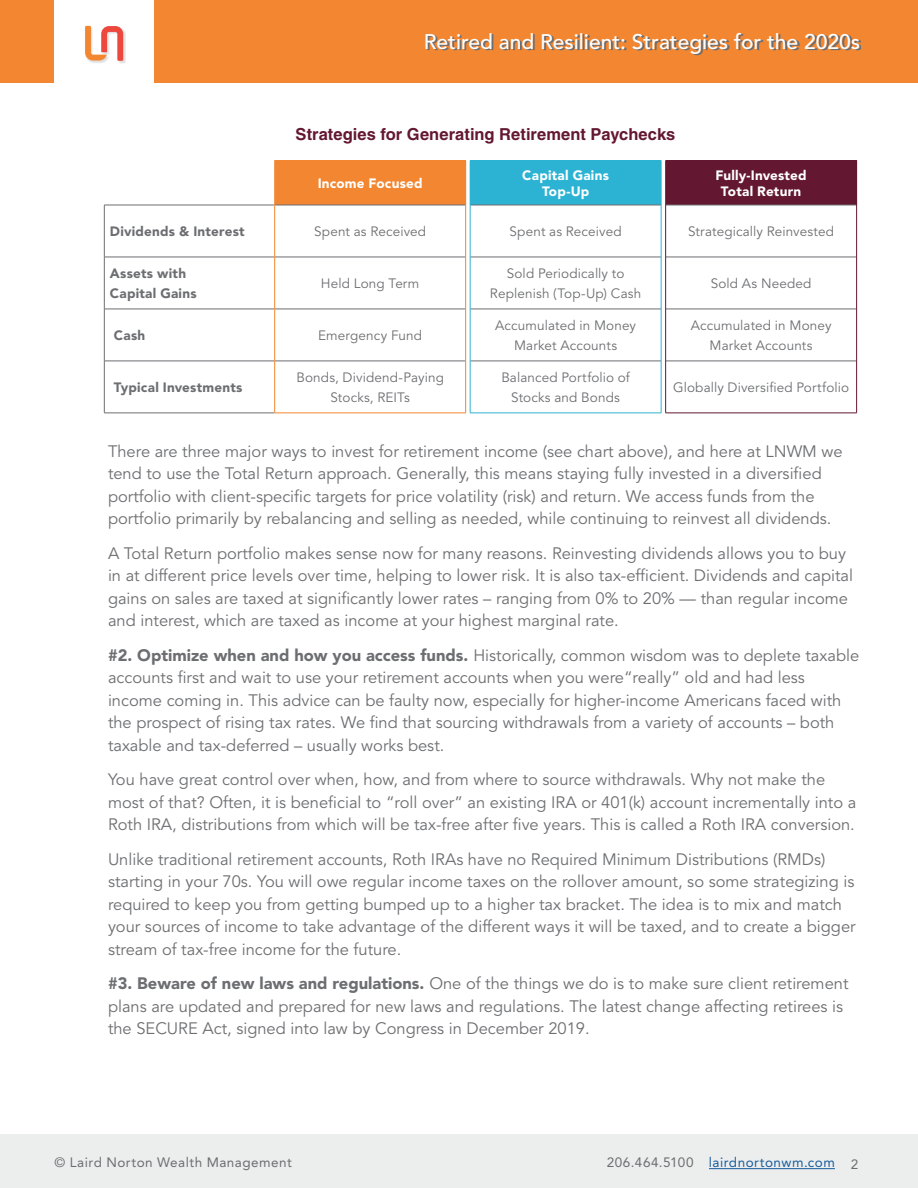
<style>
.page{position:relative;width:918px;height:1188px;background:#fff}
.page>*{position:absolute;margin:0;border:0;box-sizing:border-box;transform-origin:0 0}
.t1{font:500 21px "Avenir LT Std";color:#fff}
.t2{font:16.5px/22.5px "Avenir LT Std";color:#6d6e71}
.t3{font:700 16.5px "Helvetica LT Std";letter-spacing:.005em;color:#631730}
.t4{font:13.5px/19.6px "Avenir LT Std";letter-spacing:.01em;color:#6d6e71;text-align:center}
.t5{font:900 13.5px/19.6px "Avenir LT Std";letter-spacing:.015em;color:#6d6e71}
.t6{font:900 13.5px/16.2px "Avenir LT Std";letter-spacing:.015em;color:#fff;text-align:center}
.t7{font:13.5px "Avenir LT Std";letter-spacing:.035em;color:#175d9e}
.t8{font:13.5px "Avenir LT Std";letter-spacing:.035em;color:#6c6d70}
.s1{font-weight:900}
.s2{color:#6c6d70}
</style>
<div class="page">
<div style="left:85px;top:26px;width:41px;height:38px;background:#231f20;opacity:.15"></div>
<svg style="left:85px;top:26px;width:38px;height:35px"></svg>
<div style="left:0;top:0;width:54px;height:83px;background:#f38630"></div>
<div style="left:154px;top:0;width:764px;height:83px;background:#f38630"></div>
<svg style="left:427px;top:34px;width:434px;height:21px"></svg>
<div style="left:0;top:1134px;width:918px;height:54px;background:#eceded"></div>
<hr style="left:709px;top:1168px;width:126px;height:1px;background:#175d9e">
<div style="left:275px;top:161px;width:191px;height:44px;background:#f38630"></div>
<div style="left:470px;top:161px;width:191px;height:44px;background:#2cb3d3"></div>
<div style="left:666px;top:161px;width:191px;height:44px;background:#631730"></div>
<hr style="left:104px;top:205px;width:1px;height:52px;background:#6d6e71">
<hr style="left:104px;top:257px;width:1px;height:52px;background:#6d6e71">
<hr style="left:104px;top:309px;width:170px;height:1px;background:#6d6e71">
<hr style="left:104px;top:309px;width:1px;height:52px;background:#6d6e71">
<hr style="left:275px;top:309px;width:190px;height:1px;background:#6d6e71">
<hr style="left:470px;top:309px;width:191px;height:1px;background:#6d6e71">
<hr style="left:666px;top:309px;width:190px;height:1px;background:#6d6e71">
<hr style="left:104px;top:361px;width:170px;height:1px;background:#6d6e71">
<hr style="left:104px;top:361px;width:1px;height:52px;background:#6d6e71">
<hr style="left:275px;top:361px;width:190px;height:1px;background:#6d6e71">
<hr style="left:470px;top:361px;width:191px;height:1px;background:#6d6e71">
<hr style="left:666px;top:361px;width:190px;height:1px;background:#6d6e71">
<hr style="left:104px;top:413px;width:170px;height:1px;background:#6d6e71">
<hr style="left:104px;top:205px;width:170px;height:1px;background:#6d6e71">
<hr style="left:275px;top:205px;width:190px;height:1px;background:#6d6e71">
<hr style="left:470px;top:205px;width:191px;height:1px;background:#6d6e71">
<hr style="left:666px;top:205px;width:190px;height:1px;background:#6d6e71">
<hr style="left:104px;top:257px;width:170px;height:1px;background:#6d6e71">
<hr style="left:275px;top:257px;width:190px;height:1px;background:#6d6e71">
<hr style="left:470px;top:257px;width:191px;height:1px;background:#6d6e71">
<hr style="left:666px;top:257px;width:190px;height:1px;background:#6d6e71">
<hr style="left:274px;top:160px;width:192px;height:1px;background:#f38630">
<hr style="left:274px;top:161px;width:1px;height:44px;background:#f38630">
<hr style="left:274px;top:205px;width:1px;height:52px;background:#f38630">
<hr style="left:465px;top:205px;width:1px;height:52px;background:#f38630">
<hr style="left:274px;top:257px;width:1px;height:52px;background:#f38630">
<hr style="left:465px;top:257px;width:1px;height:52px;background:#f38630">
<hr style="left:274px;top:309px;width:1px;height:52px;background:#f38630">
<hr style="left:465px;top:309px;width:1px;height:52px;background:#f38630">
<hr style="left:274px;top:361px;width:1px;height:52px;background:#f38630">
<hr style="left:465px;top:361px;width:1px;height:52px;background:#f38630">
<hr style="left:274px;top:413px;width:192px;height:1px;background:#f38630">
<hr style="left:470px;top:160px;width:191px;height:1px;background:#2cb3d3">
<hr style="left:661px;top:161px;width:1px;height:44px;background:#2cb3d3">
<hr style="left:470px;top:205px;width:1px;height:52px;background:#2cb3d3">
<hr style="left:661px;top:205px;width:1px;height:52px;background:#2cb3d3">
<hr style="left:470px;top:257px;width:1px;height:52px;background:#2cb3d3">
<hr style="left:661px;top:257px;width:1px;height:52px;background:#2cb3d3">
<hr style="left:470px;top:309px;width:1px;height:52px;background:#2cb3d3">
<hr style="left:661px;top:309px;width:1px;height:52px;background:#2cb3d3">
<hr style="left:470px;top:361px;width:1px;height:52px;background:#2cb3d3">
<hr style="left:661px;top:361px;width:1px;height:52px;background:#2cb3d3">
<hr style="left:470px;top:413px;width:191px;height:1px;background:#2cb3d3">
<hr style="left:665px;top:160px;width:192px;height:1px;background:#631730">
<hr style="left:665px;top:161px;width:1px;height:44px;background:#631730">
<hr style="left:665px;top:205px;width:1px;height:52px;background:#631730">
<hr style="left:856px;top:205px;width:1px;height:52px;background:#631730">
<hr style="left:665px;top:257px;width:1px;height:52px;background:#631730">
<hr style="left:856px;top:257px;width:1px;height:52px;background:#631730">
<hr style="left:665px;top:309px;width:1px;height:52px;background:#631730">
<hr style="left:856px;top:309px;width:1px;height:52px;background:#631730">
<hr style="left:665px;top:361px;width:1px;height:52px;background:#631730">
<hr style="left:856px;top:361px;width:1px;height:52px;background:#631730">
<hr style="left:665px;top:413px;width:192px;height:1px;background:#631730">
<p class="t1" style="left:424px;top:29px;width:438px">Retired and Resilient: Strategies for the 2020s</p>
<p class="t3" style="left:296px;top:124px;width:381px">Strategies for Generating Retirement Paychecks</p>
<p class="t6" style="left:318px;top:175px;width:106px">Income Focused</p>
<p class="t6" style="left:522px;top:167px;width:88px">Capital Gains<br>Top-Up</p>
<p class="t6" style="left:716px;top:167px;width:93px">Fully-Invested<br>Total Return</p>
<p class="t5" style="left:110px;top:222px;width:136px">Dividends &amp; Interest</p>
<p class="t4" style="left:314px;top:222px;width:114px">Spent as Received</p>
<p class="t4" style="left:510px;top:222px;width:114px">Spent as Received</p>
<p class="t4" style="left:688px;top:222px;width:147px">Strategically Reinvested</p>
<p class="t5" style="left:110px;top:264px;width:88px">Assets with<br>Capital Gains</p>
<p class="t4" style="left:321px;top:274px;width:100px">Held Long Term</p>
<p class="t4" style="left:490px;top:264px;width:153px">Sold Periodically to<br>Replenish (Top-Up) Cash</p>
<p class="t4" style="left:711px;top:274px;width:102px">Sold As Needed</p>
<p class="t5" style="left:114px;top:325px;width:33px">Cash</p>
<p class="t4" style="left:318px;top:326px;width:105px">Emergency Fund</p>
<p class="t4" style="left:495px;top:316px;width:142px">Accumulated in Money<br>Market Accounts</p>
<p class="t4" style="left:691px;top:316px;width:142px">Accumulated in Money<br>Market Accounts</p>
<p class="t5" style="left:114px;top:377px;width:130px">Typical Investments</p>
<p class="t4" style="left:296px;top:368px;width:149px">Bonds, Dividend-Paying<br>Stocks, REITs</p>
<p class="t4" style="left:501px;top:368px;width:130px">Balanced Portfolio of<br>Stocks and Bonds</p>
<p class="t4" style="left:673px;top:378px;width:177px">Globally Diversified Portfolio</p>
<p class="t2" style="left:108px;top:440px;width:736px">There are three major ways to invest for retirement income (see chart above), and here at LNWM we tend to use the Total Return approach. Generally, this means staying fully invested in a diversified portfolio with client-specific targets for price volatility (risk) and return. We access funds from the portfolio primarily by rebalancing and selling as needed, while continuing to reinvest all dividends.</p>
<p class="t2" style="left:108px;top:542px;width:747px">A Total Return portfolio makes sense now for many reasons. Reinvesting dividends allows you to buy in at different price levels over time, helping to lower risk. It is also tax-efficient. Dividends and capital gains on sales are taxed at significantly lower rates – ranging from 0% to 20% — than regular income and interest, which are taxed as income at your highest marginal rate.</p>
<p class="t2" style="left:108px;top:644px;width:753px"><span class="s1">#2. Optimize when and how you access funds.</span> Historically, common wisdom was to deplete taxable accounts first and wait to use your retirement accounts when you were“really” old and had less income coming in. This advice can be faulty now, especially for higher-income Americans faced with the prospect of rising tax rates. We find that sourcing withdrawals from a variety of accounts – both taxable and tax-deferred – usually works best.</p>
<p class="t2" style="left:108px;top:769px;width:750px">You have great control over when, how, and from where to source withdrawals. Why not make the most of that? Often, it is beneficial to “roll over” an existing IRA or 401(k) account incrementally into a<br>Roth IRA, distributions from which will be tax-free after five years. This is called a Roth IRA conversion.</p>
<p class="t2" style="left:108px;top:848px;width:749px">Unlike traditional retirement accounts, Roth IRAs have no Required Minimum Distributions (RMDs) starting in your 70s. You will owe regular income taxes on the rollover amount, so some strategizing is required to keep you from getting bumped up to a higher tax bracket. The idea is to mix and match your sources of income to take advantage of the different ways it will be taxed, and to create a bigger stream of tax-free income for the future.</p>
<p class="t2" style="left:108px;top:973px;width:742px"><span class="s1">#3. Beware of new laws and regulations.</span> One of the things we do is to make sure client retirement plans are updated and prepared for new laws and regulations. The latest change affecting retirees is the SECURE Act, signed into law by Congress in December 2019.</p>
<p class="t8" style="left:55px;top:1155px;width:239px">© Laird Norton Wealth Management</p>
<p class="t7" style="left:607px;top:1155px;width:253px"><span class="s2">206.464.5100</span> lairdnortonwm.com <span class="s2">2</span></p>
</div>
